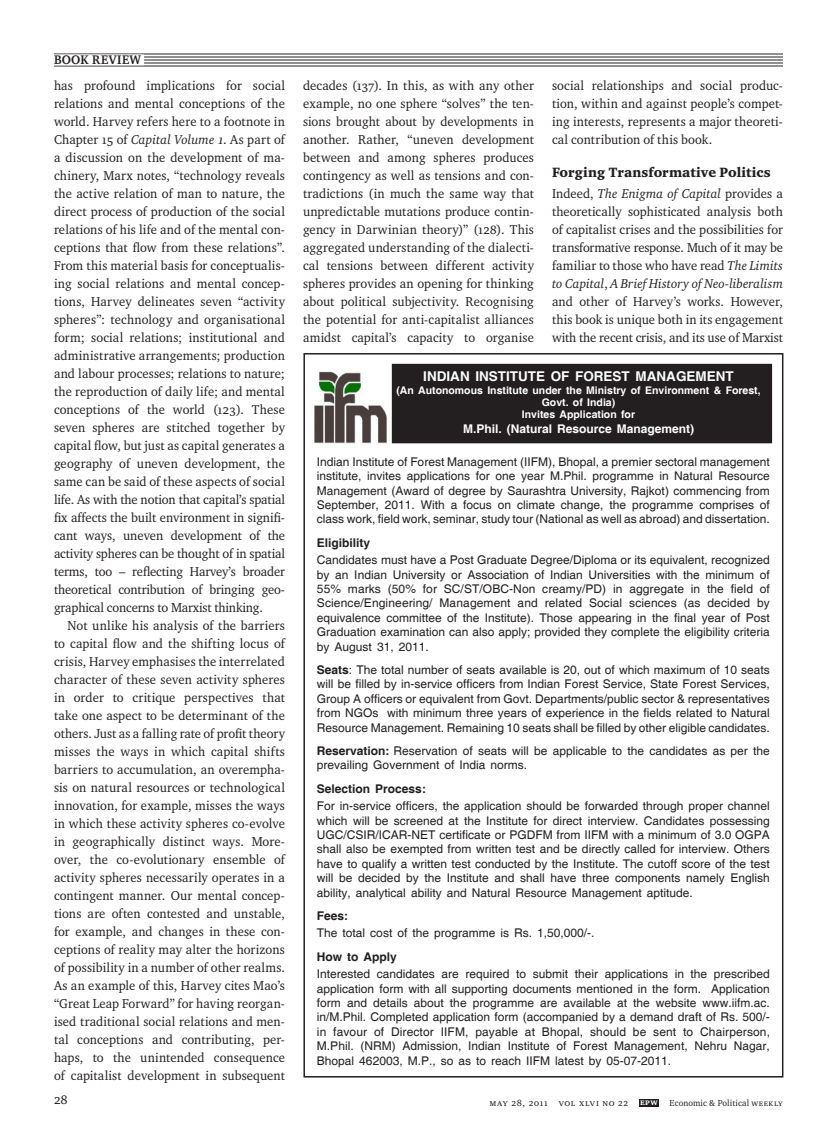
<style>
.page{position:relative;width:837px;height:1134px;background:#fff}
.page>*{position:absolute;margin:0;border:0;box-sizing:border-box;transform-origin:0 0}
._03_Crosshead_9_2_11{font:900 13.8px "EPW2 Charter";letter-spacing:.005em;color:#231f20}
.AdText{font:700 13.5px "Helvetica";color:#fff}
.t1{font:13.5px "EPW Charter";color:#231f20}
._01_Body_8_8_11{font:13.2px/18px "EPW Charter";color:#231f20;text-align:justify}
._01_Body_8_8_11_no_i{font:13.2px/18px "EPW Charter";letter-spacing:-.005em;color:#231f20;text-align:justify}
._12_1_Runhead-LEFT_S{font:700 12.75px "EPW Charter";letter-spacing:.025em;color:#231f20}
.AdText-2{font:12px/14.4px "Helvetica";color:#231f20;text-align:justify}
.AdText-3{font:700 12px "Helvetica";color:#231f20}
.AdText-4{font:700 12px "Helvetica";color:#fff}
.AdText-5{font:700 10.5px "Helvetica";color:#fff}
.t2{font:9.75px "EPW Charter Scap";letter-spacing:.055em;color:#231f20}
.t3{font:9px "EPW Charter";letter-spacing:.01em;color:#231f20}
.t4{font:700 9px "EPW Charter Scap";color:#fff}
.s1{font-style:italic}
.s2{font-style:inherit}
.s3{font-weight:700}
.s4{font-family:"EPW Charter Scap"}
</style>
<div class="page">
<hr style="left:54px;top:54px;width:729px;height:1px;background:#231f20">
<hr style="left:54px;top:57px;width:729px;height:1px;background:#231f20">
<hr style="left:54px;top:60px;width:729px;height:1px;background:#231f20">
<hr style="left:54px;top:63px;width:729px;height:1px;background:#231f20">
<hr style="left:54px;top:66px;width:729px;height:1px;background:#231f20">
<div style="left:54px;top:54px;width:90px;height:11px;background:#fff"></div>
<div style="left:639px;top:1099px;width:20px;height:7px;background:#231f20"></div>
<img style="left:314px;top:371px;width:73px;height:73px">
<div style="left:303px;top:353px;width:480px;height:725px;border:2px solid #231f20"></div>
<div style="left:393px;top:365px;width:378px;height:78px;background:#231f20"></div>
<div style="left:392px;top:364px;width:380px;height:79px;border:2px solid #231f20"></div>
<p class="_12_1_Runhead-LEFT_S" style="left:54px;top:52px;width:89px">BOOK REVIEW</p>
<p class="_01_Body_8_8_11" style="left:54px;top:76px;width:233px">has profound implications for social relations and mental conceptions of the world. Harvey refers here to a footnote in Chapter 15 of <span class="s1">Capital Volume 1</span>. As part of a discussion on the development of ma&shy;chinery, Marx notes, “technology reveals the active relation of man to nature, the direct process of production of the social relations of his life and of the mental con&shy;ceptions that flow from these relations”.<br>From this material basis for conceptualis&shy;ing social relations and mental concep&shy;tions, Harvey delineates seven “activity spheres”: technology and organisational form; social relations; institutional and administrative arrangements; production and labour processes; relations to nature; the reproduction of daily life; and mental conceptions of the world (123). These seven spheres are stitched together by capital flow, but just as capital generates a geography of uneven development, the same can be said of these aspects of social life. As with the notion that capital’s spatial fix affects the built environment in signifi&shy;cant ways, uneven development of the activity spheres can be thought of in spatial terms, too – reflecting Harvey’s broader theoretical contribution of bringing geo&shy;graphical concerns to Marxist thinking.</p>
<p class="_01_Body_8_8_11" style="left:54px;top:616px;width:233px;text-indent:14px">Not unlike his analysis of the barriers to capital flow and the shifting locus of crisis, Harvey emphasises the interrelated character of these seven activity spheres in order to critique perspectives that take one aspect to be determinant of the others. Just as a falling rate of profit theory misses the ways in which capital shifts barriers to accumulation, an overempha&shy;sis on natural resources or technological innovation, for example, misses the ways in which these activity spheres co-evolve in geographically distinct ways. More&shy;over, the co-evolutionary ensemble of activity spheres necessarily operates in a contingent manner. Our mental concep&shy;tions are often contested and unstable, for example, and changes in these con&shy;ceptions of reality may alter the horizons of possibility in a number of other realms.<br>As an example of this, Harvey cites Mao’s “Great Leap Forward” for having reorgan&shy;ised traditional social relations and men&shy;tal conceptions and contributing, per&shy;haps, to the unintended consequence of capitalist development in subsequent</p>
<p class="_01_Body_8_8_11" style="left:303px;top:76px;width:233px">decades (137). In this, as with any other example, no one sphere “solves” the ten&shy;sions brought about by developments in another. Rather, “uneven development between and among spheres produces contingency as well as tensions and con&shy;tradictions (in much the same way that unpredictable mutations produce contin&shy;gency in Darwinian theory)” (128). This aggregated understanding of the dialecti&shy;cal tensions between different activity spheres provides an opening for thinking about political subjectivity. Recognising the potential for anti-capitalist alliances amidst capital’s capacity to organise</p>
<p class="_01_Body_8_8_11" style="left:552px;top:76px;width:233px">social relationships and social produc&shy;tion, within and against people’s compet&shy;ing interests, represents a major theoreti&shy;cal contribution of this book.</p>
<p class="_03_Crosshead_9_2_11" style="left:552px;top:164px;width:220px">Forging Transformative Politics</p>
<p class="_01_Body_8_8_11_no_i" style="left:552px;top:184px;width:233px">Indeed, <span class="s1">The Enigma of Capital</span> provides a theoretically sophisticated analysis both of capitalist crises and the possibilities for transformative response. Much of it may be familiar to those who have read <span class="s1">The Limits to Capital</span>, <span class="s1">A Brief History of Neo-liberalism </span>and other of Harvey’s works. However, this book is unique both in its engagement with the recent crisis, and its use of Marxist</p>
<p class="AdText" style="left:423px;top:368px;width:312px">INDIAN INSTITUTE OF FOREST MANAGEMENT</p>
<p class="AdText-5" style="left:396px;top:384px;width:366px">(An Autonomous Institute under the Ministry of Environment &amp; Forest,</p>
<p class="AdText-5" style="left:542px;top:396px;width:75px">Govt. of India)</p>
<p class="AdText-5" style="left:522px;top:408px;width:115px">Invites Application for</p>
<p class="AdText-4" style="left:463px;top:422px;width:233px">M.Phil. (Natural Resource Management)</p>
<p class="AdText-2" style="left:317px;top:455px;width:455px"><span class="s2">I</span>ndian Institute of Forest Management (IIFM), Bhopal, a premier sectoral management institute, invites applications for one year M.Phil. programme in Natural Resource Management (Award of degree by Saurashtra University, Rajkot) commencing from September, 2011. With a focus on climate change, the programme comprises of class work, field work, seminar, study tour (National as well as abroad) and dissertation.</p>
<p class="AdText-3" style="left:317px;top:535px;width:55px">Eligibility</p>
<p class="AdText-2" style="left:317px;top:553px;width:455px">Candidates must have a Post Graduate Degree/Diploma or its equivalent, recognized by an Indian University or Association of Indian Universities with the minimum of 55% marks (50% for SC/ST/OBC-Non creamy/PD) in aggregate in the field of Science/Engineering/ Management and related Social sciences (as decided by equivalence committee of the Institute). Those appearing in the final year of Post Graduation examination can also apply; provided they complete the eligibility criteria by August 31, 2011.</p>
<p class="AdText-2" style="left:317px;top:663px;width:455px"><span class="s3">Seats</span>: The total number of seats available is 20, out of which maximum of 10 seats will be filled by in-service officers from Indian Forest Service, State Forest Services, Group A officers or equivalent from Govt. Departments/public sector &amp; representatives from NGOs with minimum three years of experience in the fields related to Natural Resource Management. Remaining 10 seats shall be filled by other eligible candidates.</p>
<p class="AdText-2" style="left:317px;top:744px;width:454px"><span class="s3">Reservation:</span> Reservation of seats will be applicable to the candidates as per the prevailing Government of India norms.</p>
<p class="AdText-3" style="left:317px;top:781px;width:111px">Selection Process:</p>
<p class="AdText-2" style="left:317px;top:799px;width:454px">For in-service officers, the application should be forwarded through proper channel which will be screened at the Institute for direct interview. Candidates possessing UGC/CSIR/ICAR-NET certificate or PGDFM from IIFM with a minimum of 3.0 OGPA shall also be exempted from written test and be directly called for interview. Others have to qualify a written test conducted by the Institute. The cutoff score of the test will be decided by the Institute and shall have three components namely English ability, analytical ability and Natural Resource Management aptitude.</p>
<p class="AdText-3" style="left:317px;top:908px;width:33px">Fees:</p>
<p class="AdText-2" style="left:317px;top:926px;width:279px">The total cost of the programme is Rs. 1,50,000/-.</p>
<p class="AdText-3" style="left:317px;top:949px;width:82px">How to Apply</p>
<p class="AdText-2" style="left:317px;top:967px;width:455px">Interested candidates are required to submit their applications in the prescribed application form with all supporting documents mentioned in the form. Application form and details about the programme are available at the website www.iifm.ac. in/M.Phil. Completed application form (accompanied by a demand draft of Rs. 500/- in favour of Director IIFM, payable at Bhopal, should be sent to Chairperson, M.Phil. (NRM) Admission, Indian Institute of Forest Management, Nehru Nagar, Bhopal 462003, M.P., so as to reach IIFM latest by 05-07-2011.</p>
<p class="t1" style="left:54px;top:1091px;width:15px">28</p>
<p class="t2" style="left:489px;top:1098px;width:140px">may 28, 2011 vol xlvi no 22</p>
<p class="t4" style="left:640px;top:1098px;width:19px">EPW</p>
<p class="t3" style="left:670px;top:1097px;width:115px">Economic &amp; Political <span class="s4">Weekly</span></p>
</div>
